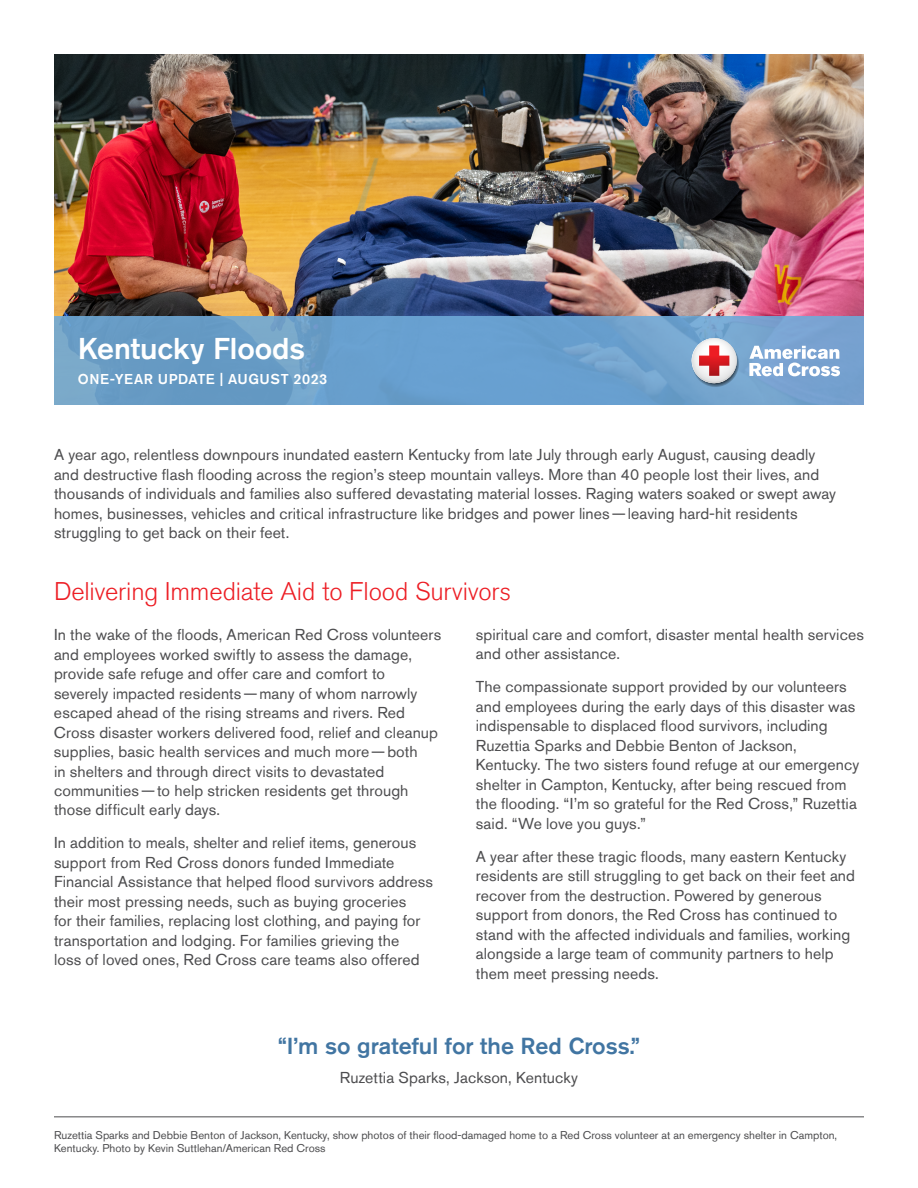
<style>
.page{position:relative;width:918px;height:1188px;background:#fff}
.page>*{position:absolute;margin:0;border:0;box-sizing:border-box;transform-origin:0 0}
.t1{font:500 30px "Akzidenz Grotesk Std";color:#fff}
.t2{font:300 25.5px "Akzidenz Grotesk Std";letter-spacing:-.005em;color:#ed1d24}
.t3{font:500 23.1px "Akzidenz Grotesk Std";color:#4175a2}
.t4{font:15.75px/19.5px "Akzidenz Grotesk Std";letter-spacing:.005em;color:#4d4d4f}
.t5{font:500 14.25px "Akzidenz Grotesk Std";letter-spacing:.04em;color:#fff}
.t6{font:11.25px/13.5px "Akzidenz Grotesk Std";color:#4d4d4f}
</style>
<div class="page">
<img style="left:54px;top:54px;width:810px;height:262px">
<svg style="left:54px;top:316px;width:810px;height:89px;background:#6c9fcb"></svg>
<hr style="left:54px;top:1117px;width:810px;height:1px;background:#4d4d4f">
<svg style="left:691px;top:337px;width:48px;height:50px"></svg>
<svg style="left:749px;top:346px;width:91px;height:30px"></svg>
<h1 class="t1" style="left:78px;top:330px;width:229px">Kentucky Floods</h1>
<p class="t5" style="left:78px;top:371px;width:251px">ONE-YEAR UPDATE | AUGUST 2023</p>
<p class="t4" style="left:54px;top:445px;width:784px">A year ago, relentless downpours inundated eastern Kentucky from late July through early August, causing deadly and destructive flash flooding across the region’s steep mountain valleys. More than 40 people lost their lives, and thousands of individuals and families also suffered devastating material losses. Raging waters soaked or swept away homes, businesses, vehicles and critical infrastructure like bridges and power lines—leaving hard-hit residents struggling to get back on their feet.</p>
<h2 class="t2" style="left:54px;top:577px;width:459px">Delivering Immediate Aid to Flood Survivors</h2>
<p class="t4" style="left:54px;top:625px;width:389px">In the wake of the floods, American Red Cross volunteers and employees worked swiftly to assess the damage, provide safe refuge and offer care and comfort to severely impacted residents—many of whom narrowly escaped ahead of the rising streams and rivers. Red Cross disaster workers delivered food, relief and cleanup supplies, basic health services and much more—both<br>in shelters and through direct visits to devastated communities—to help stricken residents get through those difficult early days.</p>
<p class="t4" style="left:54px;top:833px;width:381px">In addition to meals, shelter and relief items, generous support from Red Cross donors funded Immediate Financial Assistance that helped flood survivors address their most pressing needs, such as buying groceries<br>for their families, replacing lost clothing, and paying for transportation and lodging. For families grieving the<br>loss of loved ones, Red Cross care teams also offered</p>
<p class="t4" style="left:476px;top:625px;width:390px">spiritual care and comfort, disaster mental health services and other assistance.</p>
<p class="t4" style="left:476px;top:677px;width:385px">The compassionate support provided by our volunteers and employees during the early days of this disaster was indispensable to displaced flood survivors, including Ruzettia Sparks and Debbie Benton of Jackson, Kentucky. The two sisters found refuge at our emergency shelter in Campton, Kentucky, after being rescued from the flooding. “I’m so grateful for the Red Cross,” Ruzettia said. “We love you guys.”</p>
<p class="t4" style="left:476px;top:847px;width:381px">A year after these tragic floods, many eastern Kentucky residents are still struggling to get back on their feet and recover from the destruction. Powered by generous support from donors, the Red Cross has continued to stand with the affected individuals and families, working alongside a large team of community partners to help them meet pressing needs.</p>
<h3 class="t3" style="left:278px;top:1032px;width:363px">“I’m so grateful for the Red Cross.”</h3>
<p class="t4" style="left:340px;top:1067px;width:240px">Ruzettia Sparks, Jackson, Kentucky</p>
<p class="t6" style="left:54px;top:1128px;width:785px">Ruzettia Sparks and Debbie Benton of Jackson, Kentucky, show photos of their flood-damaged home to a Red Cross volunteer at an emergency shelter in Campton,<br>Kentucky. Photo by Kevin Suttlehan/American Red Cross</p>
</div>
